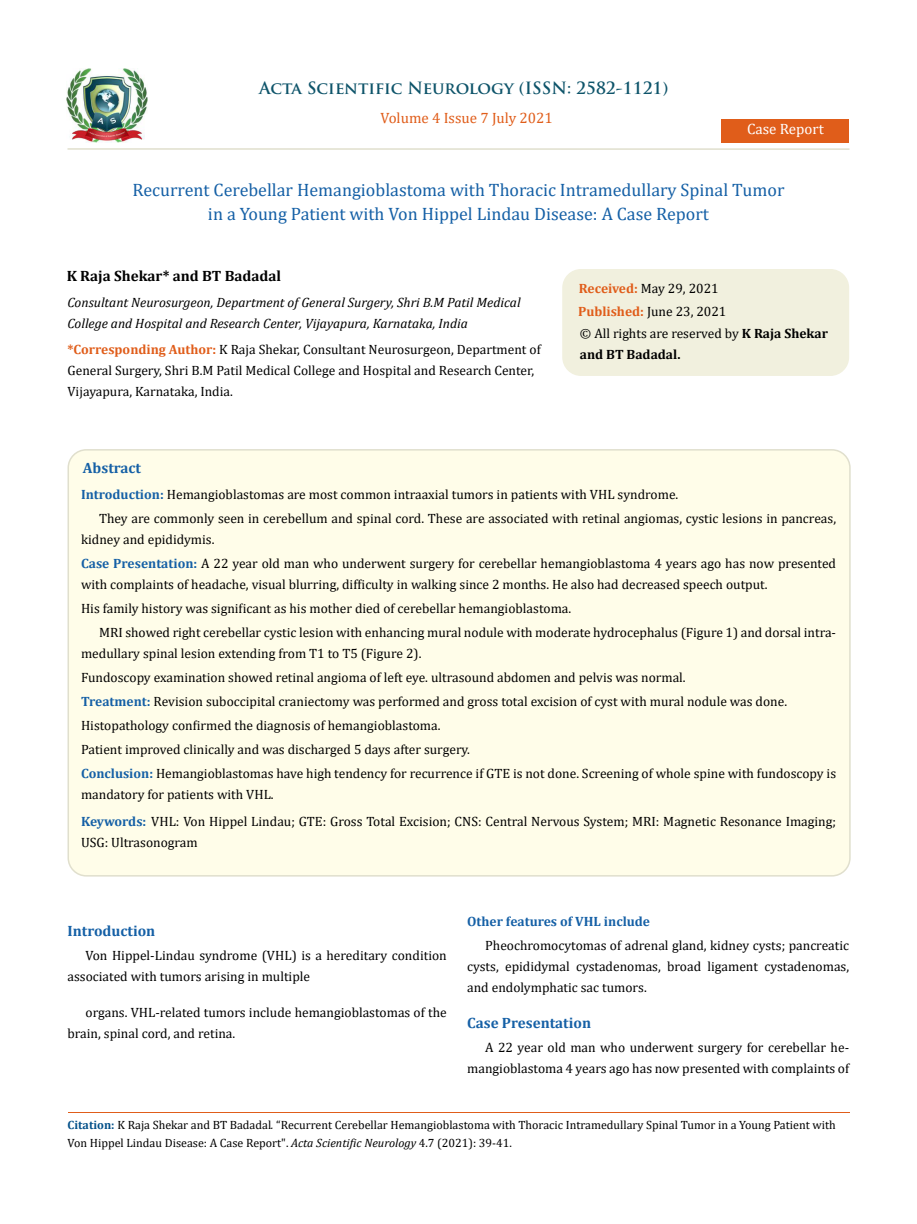
<style>
.page{position:relative;width:917px;height:1224px;background:#fff}
.page>*{position:absolute;margin:0;border:0;box-sizing:border-box;transform-origin:0 0}
.t1{font:18px/24px "Cambria";color:#1560a6;text-align:center}
.t2{font:700 16.5px "Trajan Pro";color:#0e546a}
.t3{font:700 15px "Cambria";color:#1560a6}
.t4{font:700 15px "Cambria";color:#000}
.t5{font:15px "Cambria";color:#e05d1a}
.t6{font:15px "Cambria";color:#fff}
.t7{font:13.5px/21px "Cambria";color:#000}
.t8{font:italic 13.5px/21px "Cambria";color:#000}
.t9{font:700 13.5px/21px "Cambria";color:#000}
.t10{font:700 13.5px "Cambria";color:#1560a6}
.t11{font:12px/18px "Cambria";color:#000}
.s1{font-weight:700;color:#e05d1a}
.s2{font-weight:400}
.s3{font-weight:700;color:#1560a6}
.s4{font-weight:700;color:#035089}
.s5{font-style:italic}
</style>
<div class="page">
<img style="left:67px;top:68px;width:80px;height:74px">
<div style="left:721px;top:119px;width:128px;height:23px;background:#e05d1a"></div>
<div style="left:563px;top:270px;width:285px;height:105px;background:#f1f0de;border-radius:18px"></div>
<div style="left:562px;top:269px;width:287px;height:107px;border:2px solid #f1f0de;border-radius:18px"></div>
<div style="left:68px;top:450px;width:781px;height:426px;background:#fffde9;border-radius:18px"></div>
<div style="left:67px;top:449px;width:783px;height:428px;border:2px solid #e0dfcd;border-radius:18px"></div>
<hr style="left:68px;top:1112px;width:781px;height:1px;background:#e05d1a">
<hr style="left:67px;top:148px;width:782px;height:2px;background:#e0dfcd">
<p class="t2" style="left:259px;top:77px;width:411px">Acta Scientific Neurology (ISSN: 2582-1121)</p>
<p class="t5" style="left:380px;top:109px;width:174px">Volume 4 Issue 7 July 2021</p>
<p class="t6" style="left:747px;top:120px;width:78px">Case Report</p>
<h1 class="t1" style="left:132px;top:178px;width:653px">Recurrent Cerebellar Hemangioblastoma with Thoracic Intramedullary Spinal Tumor in a Young Patient with Von Hippel Lindau Disease: A Case Report</h1>
<p class="t4" style="left:67px;top:266px;width:216px">K Raja Shekar* and BT Badadal</p>
<p class="t8" style="left:67px;top:291px;width:454px">Consultant Neurosurgeon, Department of General Surgery, Shri B.M Patil Medical<br>College and Hospital and Research Center, Vijayapura, Karnataka, India</p>
<p class="t7" style="left:67px;top:339px;width:475px"><span class="s1">*Corresponding Author:</span> K Raja Shekar, Consultant Neurosurgeon, Department of<br>General Surgery, Shri B.M Patil Medical College and Hospital and Research Center,<br>Vijayapura, Karnataka, India.</p>
<p class="t7" style="left:578px;top:277px;width:150px;line-height:23px"><span class="s1">Received:</span> May 29, 2021<br><span class="s1">Published:</span> June 23, 2021</p>
<p class="t9" style="left:580px;top:322px;width:250px"><span class="s2">© All rights are reserved by</span> K Raja Shekar and BT Badadal.</p>
<p class="t3" style="left:83px;top:458px;width:60px">Abstract</p>
<p class="t7" style="left:99px;top:482px;width:738px;line-height:24px;text-indent:-18px"><span class="s3">Introduction:</span> Hemangioblastomas are most common intraaxial tumors in patients with VHL syndrome.<br>They are commonly seen in cerebellum and spinal cord. These are associated with retinal angiomas, cystic lesions in pancreas,</p>
<p class="t7" style="left:81px;top:527px;width:756px;line-height:24px">kidney and epididymis.<br><span class="s3">Case Presentation:</span> A 22 year old man who underwent surgery for cerebellar hemangioblastoma 4 years ago has now presented</p>
<p class="t7" style="left:81px;top:572px;width:688px;line-height:24px">with complaints of headache, visual blurring, difficulty in walking since 2 months. He also had decreased speech output.<br>His family history was significant as his mother died of cerebellar hemangioblastoma.</p>
<p class="t7" style="left:81px;top:621px;width:756px;text-indent:18px">MRI showed right cerebellar cystic lesion with enhancing mural nodule with moderate hydrocephalus (Figure 1) and dorsal intra&shy;medullary spinal lesion extending from T1 to T5 (Figure 2).</p>
<p class="t7" style="left:81px;top:665px;width:756px;line-height:24px">Fundoscopy examination showed retinal angioma of left eye. ultrasound abdomen and pelvis was normal.<br><span class="s3">Treatment:</span> Revision suboccipital craniectomy was performed and gross total excision of cyst with mural nodule was done.<br>Histopathology confirmed the diagnosis of hemangioblastoma.<br>Patient improved clinically and was discharged 5 days after surgery.<br><span class="s3">Conclusion:</span> Hemangioblastomas have high tendency for recurrence if GTE is not done. Screening of whole spine with fundoscopy is</p>
<p class="t7" style="left:81px;top:781px;width:756px;line-height:27px">mandatory for patients with VHL.<br><span class="s3">Keywords:</span> VHL: Von Hippel Lindau; GTE: Gross Total Excision; CNS: Central Nervous System; MRI: Magnetic Resonance Imaging;</p>
<p class="t7" style="left:81px;top:831px;width:118px">USG: Ultrasonogram</p>
<p class="t3" style="left:68px;top:920px;width:89px">Introduction</p>
<p class="t7" style="left:68px;top:945px;width:381px;text-indent:18px">Von Hippel-Lindau syndrome (VHL) is a hereditary condition associated with tumors arising in multiple</p>
<p class="t7" style="left:68px;top:1002px;width:381px;text-indent:18px">organs. VHL-related tumors include hemangioblastomas of the brain, spinal cord, and retina.</p>
<p class="t10" style="left:467px;top:911px;width:184px">Other features of VHL include</p>
<p class="t7" style="left:467px;top:934px;width:383px;text-align:justify;text-indent:18px">Pheochromocytomas of adrenal gland, kidney cysts; pancreatic cysts, epididymal cystadenomas, broad ligament cystadenomas, and endolymphatic sac tumors.</p>
<p class="t3" style="left:467px;top:1012px;width:125px">Case Presentation</p>
<p class="t7" style="left:467px;top:1036px;width:383px;text-align:right">A 22 year old man who underwent surgery for cerebellar he&shy;mangioblastoma 4 years ago has now presented with complaints of</p>
<p class="t11" style="left:68px;top:1116px;width:769px"><span class="s4">Citation:</span> K Raja Shekar and BT Badadal<span class="s5">.</span> “Recurrent Cerebellar Hemangioblastoma with Thoracic Intramedullary Spinal Tumor in a Young Patient with<br>Von Hippel Lindau Disease: A Case Report". <span class="s5">Acta Scientific Neurology</span> 4.7 (2021): 39-41.</p>
</div>
